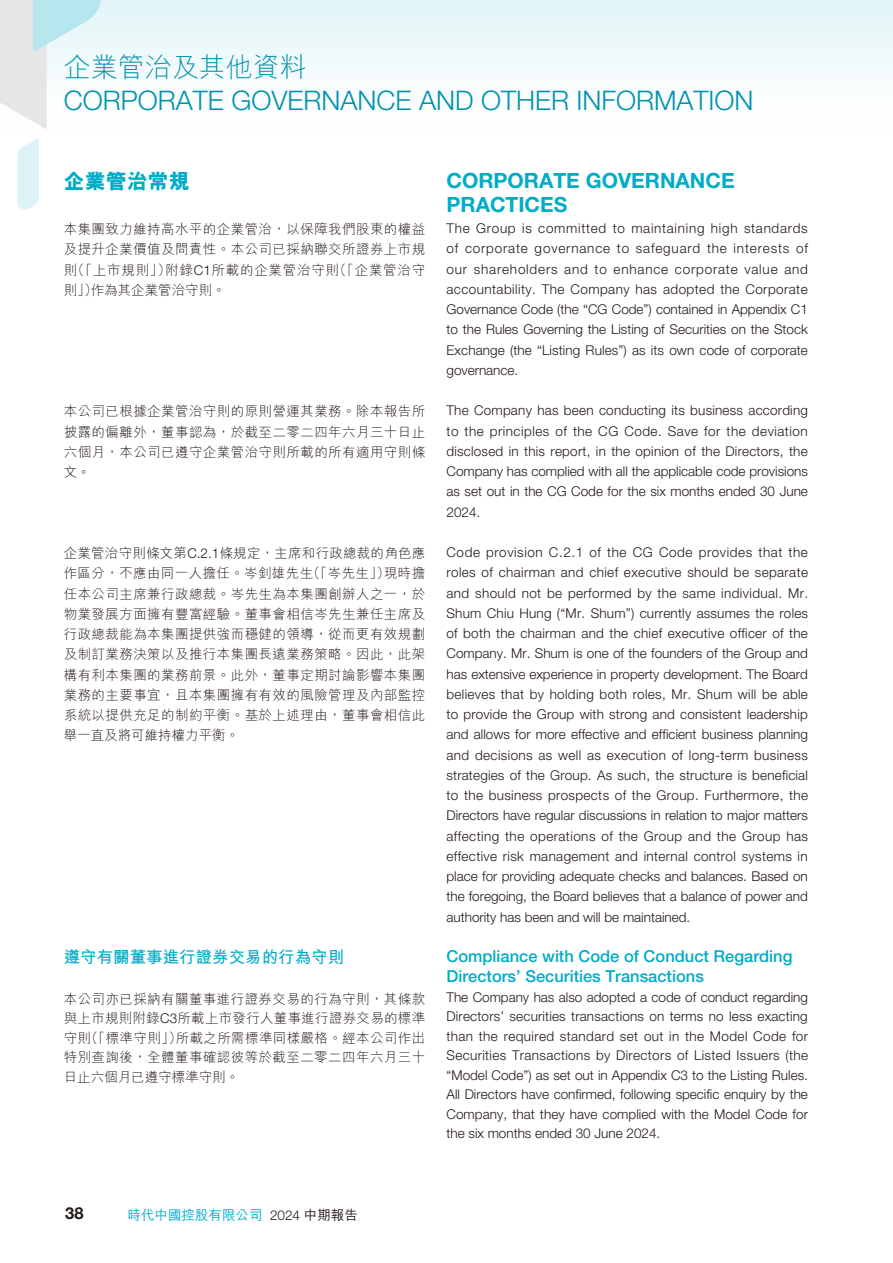
<style>
.page{position:relative;width:893px;height:1263px;background:#fff}
.page>*{position:absolute;margin:0;border:0;box-sizing:border-box;transform-origin:0 0}
.t1{font:300 27px "Helvetica Neue LT Std";color:#0093ac}
.t2{font:300 27px "M Hei HK";color:#0093ac}
.t3{font:700 21px/24px "Helvetica Neue LT Std";color:#00acc8}
.t4{font:800 21px "M Hei HK";color:#00acc8}
.t5{font:500 16.5px/20.2px "Helvetica Neue LT Std";color:#00acc8}
.t6{font:700 16.5px "M Hei HK";color:#00acc8}
.t7{font:700 16.5px "Helvetica Neue LT Std";color:#231916}
.t8{font:300 13.5px/20.2px "Helvetica Neue LT Std";color:#231916;text-align:justify}
.t9{font:300 13.5px/20.2px "M Hei HK";letter-spacing:.03em;color:#231916;text-align:justify}
.t10{font:500 13.5px "M Hei HK";color:#00acc8}
.s1{font-family:"Helvetica Neue LT Std"}
.s2{font-family:"Helvetica Neue LT Std";font-weight:300;color:#231916}
.s3{color:#231916}
</style>
<div class="page">
<div style="left:0;top:0;width:893px;height:133px;background:linear-gradient(to bottom,#e2f5f8,#fff)"></div>
<svg style="left:0;top:0;width:101px;height:130px"></svg>
<svg style="left:17px;top:138px;width:22px;height:72px;background:#e1f4f8"></svg>
<h1 class="t2" style="left:64px;top:48px;width:244px">企業管治及其他資料</h1>
<h1 class="t1" style="left:64px;top:84px;width:691px">CORPORATE GOVERNANCE AND OTHER INFORMATION</h1>
<h2 class="t4" style="left:64px;top:167px;width:127px">企業管治常規</h2>
<p class="t9" style="left:64px;top:218px;width:363px">本集團致力維持高水平的企業管治，以保障我們股東的權益及提升企業價值及問責性。本公司已採納聯交所證券上市規則（「上市規則」）附錄<span class="s1">C1</span>所載的企業管治守則（「企業管治守則」）作為其企業管治守則。</p>
<p class="t9" style="left:64px;top:401px;width:363px">本公司已根據企業管治守則的原則營運其業務。除本報告所披露的偏離外，董事認為，於截至二零二四年六月三十日止六個月，本公司已遵守企業管治守則所載的所有適用守則條文。</p>
<p class="t9" style="left:64px;top:542px;width:363px">企業管治守則條文第<span class="s1">C.2.1</span>條規定，主席和行政總裁的角色應作區分，不應由同一人擔任。岑釗雄先生（「岑先生」）現時擔任本公司主席兼行政總裁。岑先生為本集團創辦人之一，於物業發展方面擁有豐富經驗。董事會相信岑先生兼任主席及行政總裁能為本集團提供強而穩健的領導，從而更有效規劃及制訂業務決策以及推行本集團長遠業務策略。因此，此架構有利本集團的業務前景。此外，董事定期討論影響本集團業務的主要事宜，且本集團擁有有效的風險管理及內部監控系統以提供充足的制約平衡。基於上述理由，董事會相信此舉一直及將可維持權力平衡。</p>
<p class="t6" style="left:64px;top:945px;width:282px">遵守有關董事進行證券交易的行為守則</p>
<p class="t9" style="left:64px;top:988px;width:363px;line-height:19.5px">本公司亦已採納有關董事進行證券交易的行為守則，其條款與上市規則附錄<span class="s1">C3</span>所載上市發行人董事進行證券交易的標準守則（「標準守則」）所載之所需標準同樣嚴格。經本公司作出特別查詢後，全體董事確認彼等於截至二零二四年六月三十日止六個月已遵守標準守則。</p>
<h2 class="t3" style="left:446px;top:168px;width:290px">CORPORATE GOVERNANCE<br>PRACTICES</h2>
<p class="t8" style="left:446px;top:218px;width:363px">The Group is committed to maintaining high standards of corporate governance to safeguard the interests of our shareholders and to enhance corporate value and accountability. The Company has adopted the Corporate Governance Code (the “CG Code”) contained in Appendix C1 to the Rules Governing the Listing of Securities on the Stock Exchange (the “Listing Rules”) as its own code of corporate governance.</p>
<p class="t8" style="left:446px;top:400px;width:363px">The Company has been conducting its business according to the principles of the CG Code. Save for the deviation disclosed in this report, in the opinion of the Directors, the Company has complied with all the applicable code provisions as set out in the CG Code for the six months ended 30 June 2024.</p>
<p class="t8" style="left:446px;top:542px;width:363px">Code provision C.2.1 of the CG Code provides that the roles of chairman and chief executive should be separate and should not be performed by the same individual. Mr.<br>Shum Chiu Hung (“Mr. Shum”) currently assumes the roles of both the chairman and the chief executive officer of the Company. Mr. Shum is one of the founders of the Group and has extensive experience in property development. The Board believes that by holding both roles, Mr. Shum will be able to provide the Group with strong and consistent leadership and allows for more effective and efficient business planning and decisions as well as execution of long-term business strategies of the Group. As such, the structure is beneficial to the business prospects of the Group. Furthermore, the Directors have regular discussions in relation to major matters affecting the operations of the Group and the Group has effective risk management and internal control systems in place for providing adequate checks and balances. Based on the foregoing, the Board believes that a balance of power and authority has been and will be maintained.</p>
<p class="t5" style="left:446px;top:945px;width:347px">Compliance with Code of Conduct Regarding<br>Directors’ Securities Transactions</p>
<p class="t8" style="left:446px;top:987px;width:363px;line-height:19.5px">The Company has also adopted a code of conduct regarding Directors’ securities transactions on terms no less exacting than the required standard set out in the Model Code for Securities Transactions by Directors of Listed Issuers (the “Model Code”) as set out in Appendix C3 to the Listing Rules.<br>All Directors have confirmed, following specific enquiry by the Company, that they have complied with the Model Code for the six months ended 30 June 2024.</p>
<p class="t7" style="left:65px;top:1203px;width:20px">38</p>
<p class="t10" style="left:128px;top:1205px;width:232px">時代中國控股有限公司 <span class="s2">2024</span> <span class="s3">中期報告</span></p>
</div>
